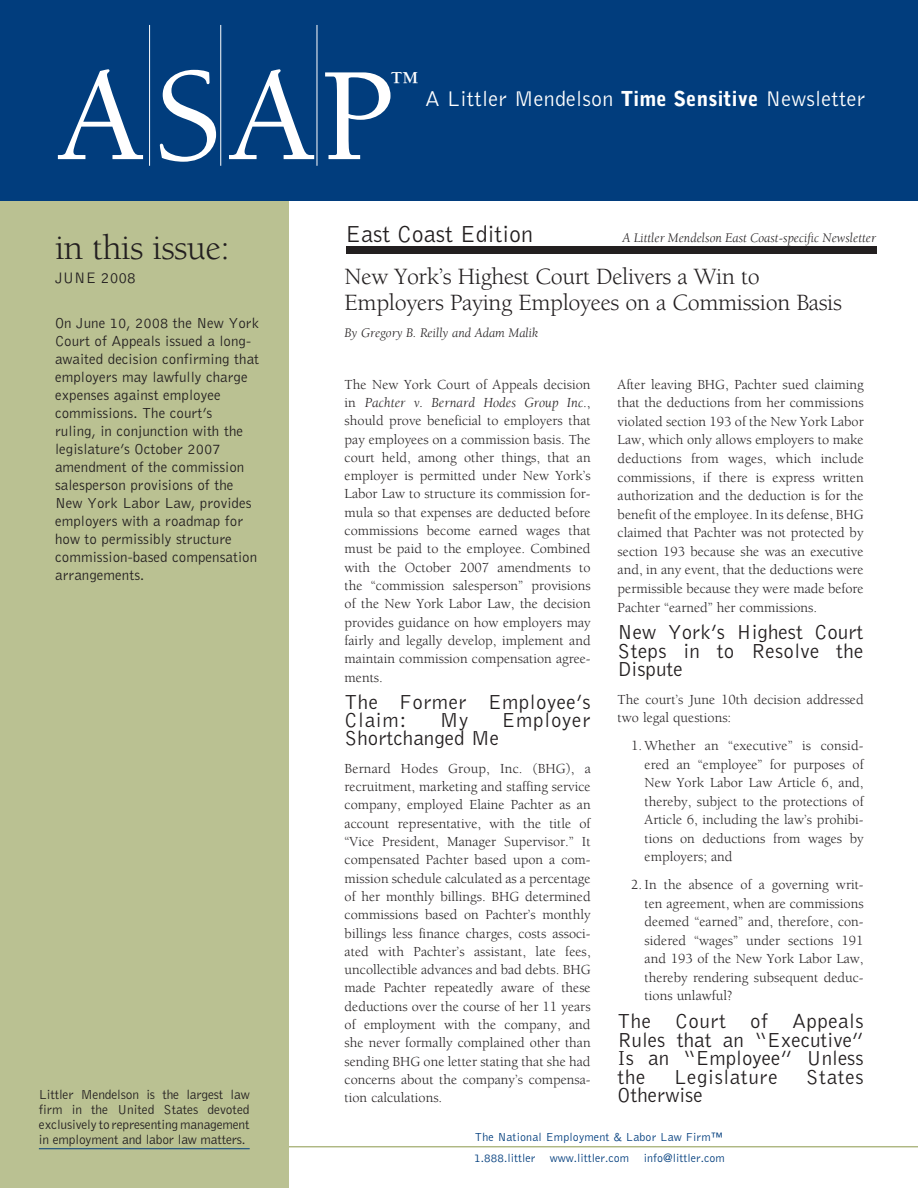
<style>
.page{position:relative;width:918px;height:1188px;background:#fff}
.page>*{position:absolute;margin:0;border:0;box-sizing:border-box;transform-origin:0 0}
.t1{font:500 136.5px "Berkeley";color:#fff}
.t2{font:36px "Berkeley";letter-spacing:-.015em;color:#231f20}
.t3{font:500 29.85px "Berkeley";color:#fff}
.t4{font:24px/25.5px "Berkeley";letter-spacing:-.015em;color:#231f20}
.t5{font:300 24px "Bell Gothic";color:#231f20}
.t6{font:300 22.05px "Bell Gothic";letter-spacing:.01em;color:#fff}
.t7{font:300 21px/18.6px "Bell Gothic";letter-spacing:.015em;color:#231f20;text-align:justify}
.t8{font:300 21px "Bell Gothic";letter-spacing:.035em;color:#231f20}
.t9{font:300 15.75px "Bell Gothic";color:#231f20}
.t10{font:300 15px/18px "Bell Gothic";color:#231f20}
.t11{font:14.25px/18.3px "Berkeley";color:#231f20;text-align:justify}
.t12{font:300 13.5px/15px "Bell Gothic";letter-spacing:-.015em;color:#231f20;text-align:justify}
.t13{font:italic 13.5px "Berkeley";color:#231f20}
.t14{font:300 12px/21.3px "Bell Gothic";color:#013d7d}
.s1{font-weight:900;font-size:20.55px}
.s2{font-style:italic}
</style>
<div class="page">
<hr style="left:281px;top:1146px;width:637px;height:1px;background:#abb47c">
<div style="left:0;top:200px;width:289px;height:988px;background:#bac192"></div>
<div style="left:0;top:0;width:918px;height:200px;background:#013d7d"></div>
<hr style="left:317px;top:25px;width:1px;height:141px;background:#fff">
<hr style="left:220px;top:25px;width:1px;height:141px;background:#fff">
<hr style="left:149px;top:25px;width:1px;height:141px;background:#fff">
<hr style="left:39px;top:1148px;width:211px;height:1px;background:#013d7d">
<div style="left:346px;top:247px;width:530px;height:7px;background:#231f20"></div>
<h1 class="t1" style="left:57px;top:44px;width:340px">ASAP</h1>
<h3 class="t3" style="left:391px;top:66px;width:31px">™</h3>
<h3 class="t6" style="left:425px;top:87px;width:442px">A Littler Mendelson <span class="s1">Time Sensitive</span> Newsletter</h3>
<h2 class="t2" style="left:55px;top:228px;width:176px">in this issue:</h2>
<p class="t9" style="left:55px;top:269px;width:82px">June 2008</p>
<p class="t10" style="left:55px;top:314px;width:206px">On June 10, 2008 the New York<br>Court of Appeals issued a long&shy;awaited decision confirming that employers may lawfully charge expenses against employee commissions. The court’s<br>ruling, in conjunction with the legislature’s October 2007 amendment of the commission salesperson provisions of the<br>New York Labor Law, provides employers with a roadmap for how to permissibly structure commission-based compensation arrangements.</p>
<p class="t12" style="left:39px;top:1087px;width:212px">Littler Mendelson is the largest law firm in the U nited States devoted exclusively to representing management in employment and labor law matters.</p>
<h3 class="t5" style="left:345px;top:221px;width:189px">East Coast Edition</h3>
<p class="t13" style="left:622px;top:231px;width:255px">A Littler Mendelson East Coast-specific Newsletter</p>
<h3 class="t4" style="left:345px;top:265px;width:499px">New York’s Highest Court Delivers a Win to<br>Employers Paying Employees on a Commission Basis</h3>
<p class="t13" style="left:345px;top:326px;width:195px">By Gregory B. Reilly and Adam Malik</p>
<p class="t11" style="left:345px;top:375px;width:248px">The New York Court of Appeals decision in <span class="s2">Pachter v. Bernard Hodes Group Inc</span>., should prove beneficial to employers that pay employees on a commission basis. The court held, among other things, that an employer is permitted under New York’s Labor Law to structure its commission for&shy;mula so that expenses are deducted before commissions become earned wages that must be paid to the employee. Combined with the October 2007 amendments to the “commission salesperson” provisions of the New York Labor Law, the decision provides guidance on how employers may fairly and legally develop, implement and maintain commission compensation agree&shy;ments.</p>
<h3 class="t7" style="left:345px;top:693px;width:247px">The Former Employee’s<br>Claim:</h3>
<p class="t11" style="left:618px;top:375px;width:248px">After leaving BHG, Pachter sued claiming that the deductions from her commissions violated section 193 of the New York Labor Law, which only allows employers to make deductions from wages, which include commissions, if there is express written authorization and the deduction is for the benefit of the employee. In its defense, BHG claimed that Pachter was not protected by section 193 because she was an executive and, in any event, that the deductions were permissible because they were made before Pachter “earned” her commissions.</p>
<h3 class="t7" style="left:618px;top:623px;width:247px">New York’s Highest Court Steps in to Resolve the Dispute</h3>
<p class="t11" style="left:618px;top:690px;width:248px">The court’s June 10th decision addressed two legal questions:</p>
<p class="t11" style="left:645px;top:736px;width:221px;text-indent:-13px">1. Whether an “executive” is consid&shy;ered an “employee” for purposes of New York Labor Law Article 6, and, thereby, subject to the protections of Article 6, including the law’s prohibi&shy;tions on deductions from wages by employers; and</p>
<p class="t11" style="left:645px;top:876px;width:221px;text-indent:-13px">2. In the absence of a governing writ&shy;ten agreement, when are commissions deemed “earned” and, therefore, con&shy;sidered “wages” under sections 191 and 193 of the New York Labor Law, thereby rendering subsequent deduc&shy;tions unlawful?</p>
<h3 class="t7" style="left:618px;top:1012px;width:248px">The Court of Appeals Rules that an “Executive” Is an “Employee” U nless the</h3>
<h3 class="t7" style="left:440px;top:711px;width:30px">My</h3>
<h3 class="t8" style="left:502px;top:709px;width:90px">Employer</h3>
<h3 class="t7" style="left:345px;top:730px;width:156px">Shortchanged Me</h3>
<p class="t11" style="left:345px;top:759px;width:248px">Bernard Hodes Group, Inc. (BHG), a recruitment, marketing and staffing service company, employed Elaine Pachter as an account representative, with the title of “Vice President, Manager Supervisor.” It compensated Pachter based upon a com&shy;mission schedule calculated as a percentage of her monthly billings. BHG determined commissions based on Pachter’s monthly billings less finance charges, costs associ&shy;ated with Pachter’s assistant, late fees, uncollectible advances and bad debts. BHG made Pachter repeatedly aware of these deductions over the course of her 11 years of employment with the company, and she never formally complained other than sending BHG one letter stating that she had concerns about the company’s compensa&shy;tion calculations.</p>
<h3 class="t7" style="left:674px;top:1068px;width:105px">Legislature</h3>
<h3 class="t7" style="left:806px;top:1068px;width:59px">States</h3>
<h3 class="t7" style="left:618px;top:1087px;width:87px">Otherwise</h3>
<p class="t14" style="left:474px;top:1127px;width:252px">The National Employment &amp; Labor Law Firm™<br>1.888.littler www.littler.com info@littler.com</p>
</div>
